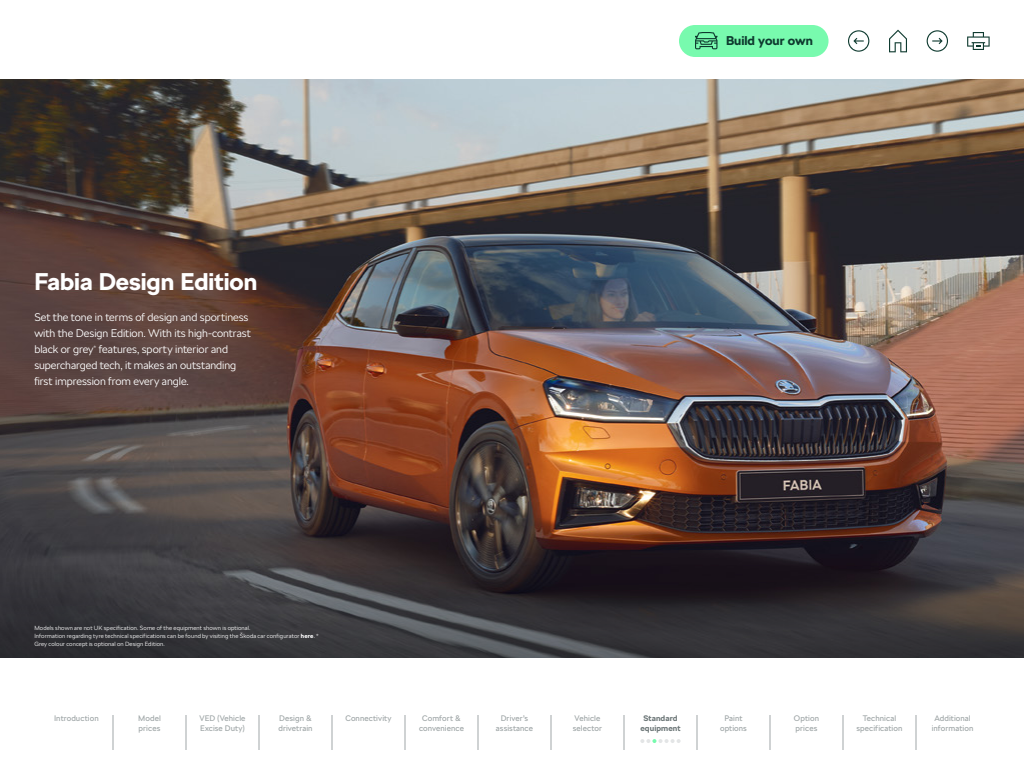
<style>
.page{position:relative;width:1024px;height:768px;background:#fff}
.page>*{position:absolute;margin:0;border:0;box-sizing:border-box;transform-origin:0 0}
.t1{font:700 24px "SKODA Next";color:#fff}
.t2{font:700 12.7px "SKODA Next";color:#0e3a2f}
.t3{font:300 11px/16px "SKODA Next";letter-spacing:-.005em;color:#fff}
.t4{font:8px/10px "SKODA Next";letter-spacing:.01em;color:#a0a7a8}
.t5{font:700 8px/10px "SKODA Next";letter-spacing:.015em;color:#6f797a;text-align:center}
.t6{font:300 6px/8px "SKODA Next";letter-spacing:.015em;color:#fff}
.s1{font-weight:700}
</style>
<div class="page">
<div style="left:679px;top:25px;width:150px;height:32px;background:#78faae;border-radius:16px"></div>
<svg style="left:695px;top:32px;width:23px;height:17px"></svg>
<svg style="left:889px;top:30px;width:18px;height:22px"></svg>
<svg style="left:967px;top:32px;width:23px;height:18px"></svg>
<svg style="left:848px;top:30px;width:21px;height:22px"></svg>
<svg style="left:927px;top:30px;width:21px;height:22px"></svg>
<img style="left:0;top:79px;width:1024px;height:485px">
<svg style="left:0;top:564px;width:1024px;height:94px;background:#363438"></svg>
<hr style="left:259px;top:715px;width:1px;height:35px;background:#a0a7a8">
<hr style="left:332px;top:715px;width:1px;height:35px;background:#a0a7a8">
<hr style="left:405px;top:715px;width:1px;height:35px;background:#a0a7a8">
<hr style="left:478px;top:715px;width:1px;height:35px;background:#a0a7a8">
<hr style="left:551px;top:715px;width:1px;height:35px;background:#a0a7a8">
<hr style="left:624px;top:715px;width:1px;height:35px;background:#a0a7a8">
<hr style="left:697px;top:715px;width:1px;height:35px;background:#a0a7a8">
<hr style="left:770px;top:715px;width:1px;height:35px;background:#a0a7a8">
<hr style="left:113px;top:715px;width:1px;height:35px;background:#a0a7a8">
<hr style="left:186px;top:715px;width:1px;height:35px;background:#a0a7a8">
<hr style="left:843px;top:715px;width:1px;height:35px;background:#a0a7a8">
<hr style="left:916px;top:715px;width:1px;height:35px;background:#a0a7a8">
<svg style="left:640px;top:739px;width:41px;height:4px"></svg>
<h1 class="t1" style="left:34px;top:267px;width:224px">Fabia Design Edition</h1>
<h3 class="t3" style="left:34px;top:310px;width:218px">Set the tone in terms of design and sportiness with the Design Edition. With its high-contrast black or grey<sup>*</sup> features, sporty interior and supercharged tech, it makes an outstanding first impression from every angle.</h3>
<p class="t6" style="left:34px;top:624px;width:286px">Models shown are not UK specification. Some of the equipment shown is optional.<br>Information regarding tyre technical specifications can be found by visiting the Škoda car configurator <span class="s1">here</span>. *<br>Grey colour concept is optional on Design Edition.</p>
<h2 class="t2" style="left:726px;top:33px;width:89px">Build your own</h2>
<h3 class="t4" style="left:54px;top:713px;width:46px">Introduction</h3>
<h3 class="t4" style="left:138px;top:713px;width:24px">Model prices</h3>
<h3 class="t4" style="left:199px;top:713px;width:48px">VED (Vehicle<br>Excise Duty)</h3>
<h3 class="t4" style="left:278px;top:713px;width:36px">Design &amp; drivetrain</h3>
<h3 class="t4" style="left:345px;top:713px;width:48px">Connectivity</h3>
<h3 class="t4" style="left:419px;top:713px;width:46px;text-align:center">Comfort &amp; convenience</h3>
<h3 class="t4" style="left:496px;top:713px;width:39px;text-align:center">Driver’s assistance</h3>
<h3 class="t4" style="left:573px;top:713px;width:31px">Vehicle selector</h3>
<h3 class="t5" style="left:640px;top:713px;width:42px">Standard equipment</h3>
<h3 class="t4" style="left:720px;top:713px;width:28px;text-align:center">Paint options</h3>
<h3 class="t4" style="left:794px;top:713px;width:27px">Option prices</h3>
<h3 class="t4" style="left:857px;top:713px;width:47px;text-align:center">Technical specification</h3>
<h3 class="t4" style="left:932px;top:713px;width:43px;text-align:center">Additional information</h3>
</div>
